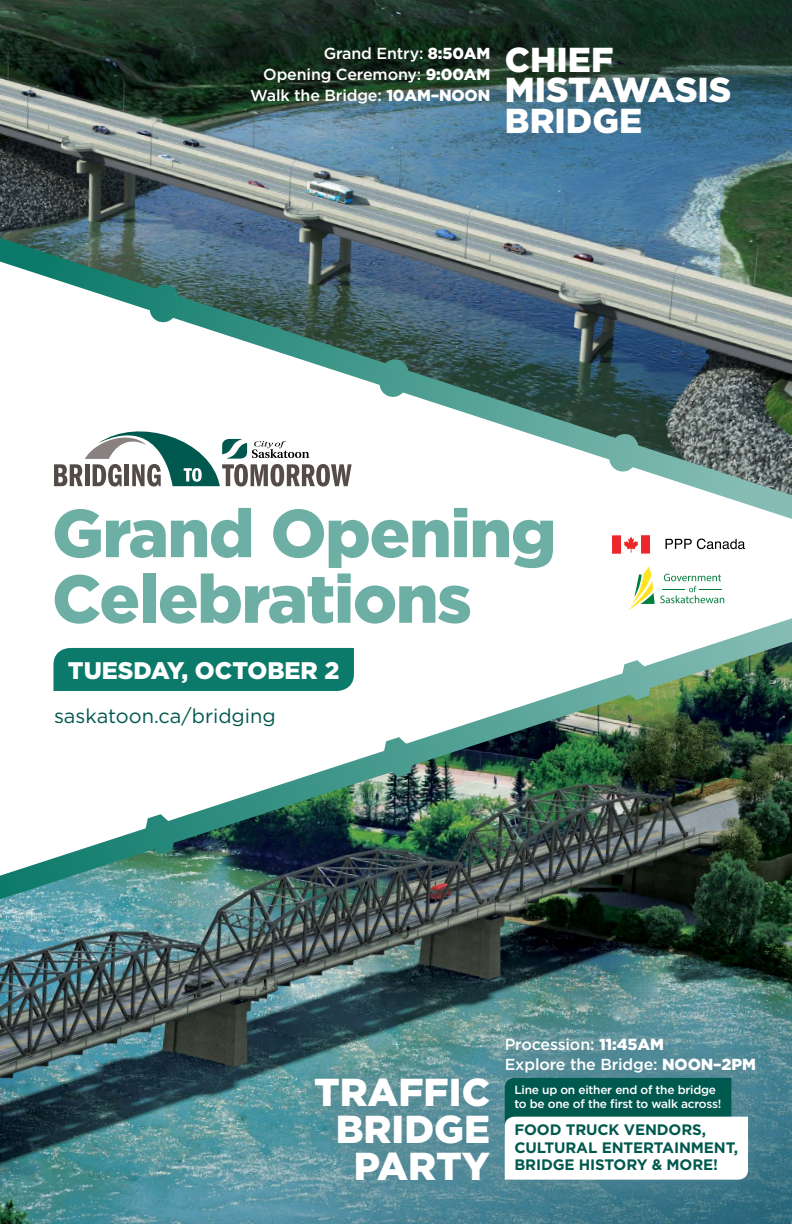
<style>
.page{position:relative;width:792px;height:1224px;background:#fff}
.page>*{position:absolute;margin:0;border:0;box-sizing:border-box;transform-origin:0 0}
.t1{font:900 67.5px/65.6px "Gotham";letter-spacing:-.02em;color:#6dafa5}
.t2{font:900 39px/36.8px "Gotham";color:#fff;text-align:right}
.t3{font:900 34.6px/30.3px "Gotham";color:#fff}
.t4{font:900 24px "Gotham";color:#fff}
.t5{font:20px "Gotham";color:#00594e}
.t6{font:500 16px "Gotham";letter-spacing:-.01em;color:#fff}
.t7{font:700 15.1px/17.3px "Gotham";letter-spacing:-.01em;color:#00594e}
.t8{font:500 11.9px/14.3px "Gotham";letter-spacing:-.02em;color:#fff}
.s1{font-weight:900}
</style>
<div class="page">
<img style="left:0;top:937px;width:792px;height:287px">
<img style="left:0;top:0;width:792px;height:189px">
<img style="left:0;top:599px;width:792px;height:338px">
<div style="left:53px;top:648px;width:301px;height:43px;background:#0b7a6a"></div>
<div style="left:291px;top:1014px;width:488px;height:190px;background:#528692;opacity:.6"></div>
<svg style="left:505px;top:1078px;width:243px;height:102px"></svg>
<svg style="left:627px;top:567px;width:97px;height:44px"></svg>
<img style="left:0;top:189px;width:792px;height:11px">
<img style="left:0;top:200px;width:792px;height:354px">
<p class="t6" style="left:324px;top:43px;width:168px">Grand Entry: <span class="s1">8:50AM</span></p>
<p class="t6" style="left:263px;top:64px;width:229px">Opening Ceremony: <span class="s1">9:00AM</span></p>
<p class="t6" style="left:250px;top:85px;width:242px">Walk the Bridge: <span class="s1">10AM–NOON</span></p>
<p class="t3" style="left:505px;top:44px;width:228px">CHIEF<br>MISTAWASIS<br>BRIDGE</p>
<p class="t1" style="left:52px;top:500px;width:506px">Grand Opening<br>Celebrations</p>
<p class="t4" style="left:68px;top:654px;width:273px">TUESDAY, OCTOBER 2</p>
<p class="t5" style="left:54px;top:703px;width:223px">saskatoon.ca/bridging</p>
<p class="t2" style="left:314px;top:1074px;width:177px">TRAFFIC<br>BRIDGE<br>PARTY</p>
<p class="t6" style="left:505px;top:1034px;width:161px">Procession: <span class="s1">11:45AM</span></p>
<p class="t6" style="left:505px;top:1054px;width:253px">Explore the Bridge: <span class="s1">NOON–2PM</span></p>
<p class="t8" style="left:514px;top:1083px;width:208px">Line up on either end of the bridge to be one of the first to walk across!</p>
<p class="t7" style="left:514px;top:1121px;width:225px">FOOD TRUCK VENDORS,<br>CULTURAL ENTERTAINMENT,<br>BRIDGE HISTORY &amp; MORE!</p>
</div>
